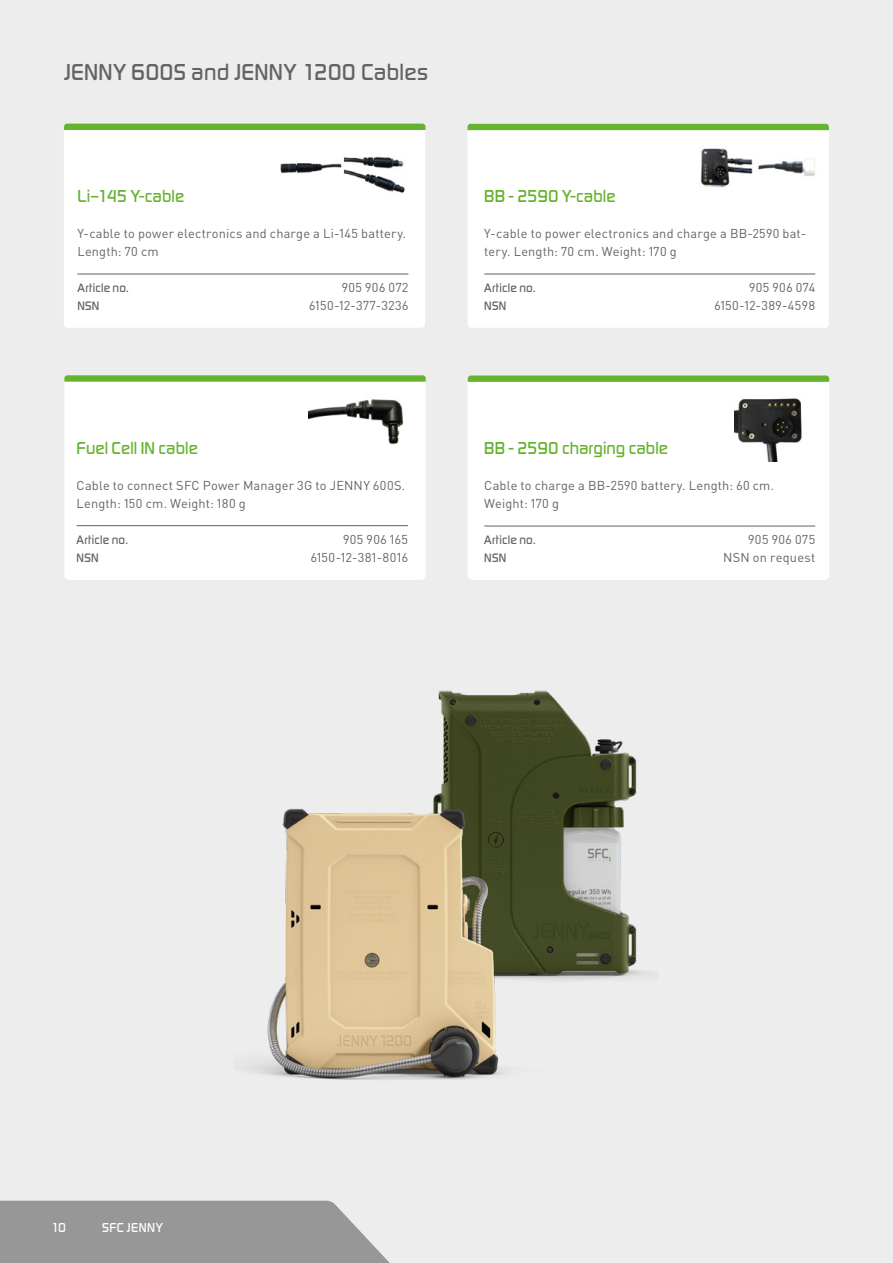
<style>
.page{position:relative;width:893px;height:1263px;background:#ededed}
.page>*{position:absolute;margin:0;border:0;box-sizing:border-box;transform-origin:0 0}
.t1{font:500 24px "Digital Sans EF";letter-spacing:.01em;color:#646363}
.t2{font:500 18px "Digital Sans EF";color:#65b32e}
.t3{font:500 13.5px "Digital Sans EF";letter-spacing:.03em;color:#fff}
.t4{font:12.75px/18px "DINOT";letter-spacing:.015em;color:#646363}
.t5{font:500 12.75px "Digital Sans EF";letter-spacing:.025em;color:#646363}
.t6{font:12.75px "DINOT";letter-spacing:.035em;color:#646363}
.t7{font:12.75px "DINOT";letter-spacing:.04em;color:#646363}
</style>
<div class="page">
<div style="left:0;top:1201px;width:390px;height:62px;background:#989797"></div>
<div style="left:64px;top:375px;width:362px;height:205px;background:#fff;border-radius:4px"></div>
<div style="left:468px;top:375px;width:361px;height:205px;background:#fff;border-radius:4px"></div>
<svg style="left:64px;top:375px;width:362px;height:7px"></svg>
<svg style="left:468px;top:375px;width:361px;height:7px"></svg>
<div style="left:64px;top:127px;width:361px;height:201px;background:#fff;border-radius:4px"></div>
<div style="left:467px;top:124px;width:362px;height:204px;background:#fff;border-radius:4px"></div>
<div style="left:64px;top:124px;width:361px;height:6px;background:#65b32e"></div>
<div style="left:467px;top:124px;width:362px;height:6px;background:#65b32e"></div>
<img style="left:280px;top:156px;width:125px;height:37px">
<img style="left:700px;top:148px;width:115px;height:40px">
<img style="left:735px;top:398px;width:67px;height:63px">
<img style="left:308px;top:399px;width:96px;height:46px">
<hr style="left:484px;top:274px;width:331px;height:1px;background:#646363">
<hr style="left:77px;top:274px;width:331px;height:1px;background:#646363">
<hr style="left:77px;top:525px;width:331px;height:1px;background:#646363">
<hr style="left:484px;top:526px;width:331px;height:1px;background:#646363">
<img style="left:438px;top:690px;width:211px;height:291px">
<img style="left:246px;top:785px;width:309px;height:295px">
<h1 class="t1" style="left:64px;top:58px;width:366px">JENNY 600S and JENNY 1200 Cables</h1>
<h2 class="t2" style="left:77px;top:185px;width:108px">Li–145 Y-cable</h2>
<p class="t4" style="left:77px;top:223px;width:330px">Y-cable to power electronics and charge a Li-145 battery.<br>Length: 70 cm</p>
<p class="t5" style="left:77px;top:280px;width:53px">Article no.</p>
<p class="t6" style="left:342px;top:277px;width:68px">905 906 072</p>
<p class="t5" style="left:77px;top:298px;width:24px">NSN</p>
<p class="t7" style="left:309px;top:295px;width:101px">6150-12-377-3236</p>
<h2 class="t2" style="left:77px;top:437px;width:123px">Fuel Cell IN cable</h2>
<p class="t4" style="left:77px;top:475px;width:330px">Cable to connect SFC Power Manager 3G to JENNY 600S.<br>Length: 150 cm. Weight: 180 g</p>
<p class="t5" style="left:77px;top:532px;width:53px">Article no.</p>
<p class="t6" style="left:343px;top:529px;width:66px">905 906 165</p>
<p class="t5" style="left:77px;top:550px;width:24px">NSN</p>
<p class="t4" style="left:311px;top:547px;width:99px">6150-12-381-8016</p>
<h2 class="t2" style="left:484px;top:185px;width:133px">BB - 2590 Y-cable</h2>
<p class="t4" style="left:484px;top:223px;width:323px">Y-cable to power electronics and charge a BB-2590 bat&shy;tery. Length: 70 cm. Weight: 170 g</p>
<p class="t5" style="left:484px;top:280px;width:53px">Article no.</p>
<p class="t6" style="left:749px;top:277px;width:68px">905 906 074</p>
<p class="t5" style="left:484px;top:298px;width:24px">NSN</p>
<p class="t4" style="left:714px;top:295px;width:102px">6150-12-389-4598</p>
<h2 class="t2" style="left:484px;top:437px;width:185px">BB - 2590 charging cable</h2>
<p class="t4" style="left:484px;top:475px;width:291px">Cable to charge a BB-2590 battery. Length: 60 cm.<br>Weight: 170 g</p>
<p class="t5" style="left:484px;top:532px;width:53px">Article no.</p>
<p class="t6" style="left:748px;top:529px;width:68px">905 906 075</p>
<p class="t5" style="left:484px;top:550px;width:24px">NSN</p>
<p class="t4" style="left:723px;top:547px;width:94px">NSN on request</p>
<p class="t3" style="left:51px;top:1218px;width:17px">1010</p>
<p class="t3" style="left:102px;top:1219px;width:62px">SFC JENNY</p>
</div>
